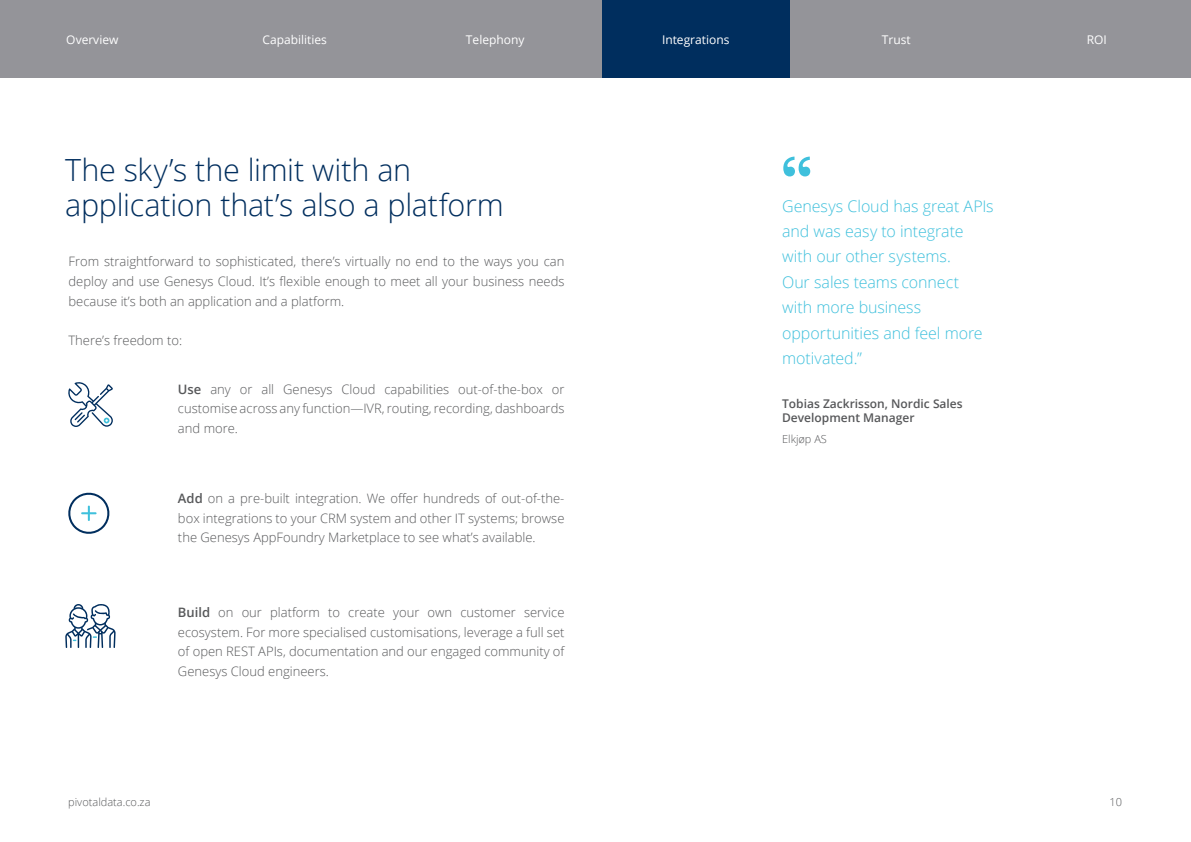
<style>
.page{position:relative;width:1191px;height:842px;background:#fff}
.page>*{position:absolute;margin:0;border:0;box-sizing:border-box;transform-origin:0 0}
.t1{font:300 30.5px/35.1px "Open Sans";letter-spacing:-.01em;color:#002e5e}
.t2{font:300 16px/25.4px "Open Sans";letter-spacing:-.005em;color:#3fc0dc}
.t3{font:300 13px/19.6px "Open Sans";color:#57585a;text-align:justify}
.t4{font:12px "Open Sans";color:#fff}
.t5{font:600 12px/14px "Open Sans";color:#57585a}
.t6{font:300 11px "Open Sans";color:#57585a}
.s1{font-weight:600}
</style>
<div class="page">
<svg style="left:68px;top:492px;width:42px;height:42px"></svg>
<svg style="left:68px;top:382px;width:45px;height:45px"></svg>
<svg style="left:65px;top:604px;width:51px;height:44px"></svg>
<div style="left:0;top:0;width:1191px;height:77px;background:#949499"></div>
<div style="left:602px;top:0;width:187px;height:77px;background:#002e5e"></div>
<svg style="left:783px;top:157px;width:27px;height:19px"></svg>
<p class="t4" style="left:66px;top:31px;width:54px">Overview</p>
<p class="t4" style="left:262px;top:31px;width:66px">Capabilities</p>
<p class="t4" style="left:466px;top:31px;width:60px">Telephony</p>
<p class="t4" style="left:662px;top:31px;width:69px">Integrations</p>
<p class="t4" style="left:881px;top:31px;width:30px">Trust</p>
<p class="t4" style="left:1086px;top:31px;width:22px">ROI</p>
<h1 class="t1" style="left:65px;top:152px;width:440px">The sky’s the limit with an application that’s also a platform</h1>
<p class="t3" style="left:68px;top:252px;width:497px">From straightforward to sophisticated, there’s virtually no end to the ways you can deploy and use Genesys Cloud. It’s flexible enough to meet all your business needs because it’s both an application and a platform.</p>
<p class="t3" style="left:68px;top:330px;width:115px">There’s freedom to:</p>
<p class="t3" style="left:178px;top:379px;width:388px"><span class="s1">Use</span> any or all Genesys Cloud capabilities out-of-the-box or customise across any function—IVR, routing, recording, dashboards and more.</p>
<p class="t3" style="left:178px;top:488px;width:388px"><span class="s1">Add</span> on a pre-built integration. We offer hundreds of out-of-the&shy;box integrations to your CRM system and other IT systems; browse the Genesys AppFoundry Marketplace to see what’s available.</p>
<p class="t3" style="left:178px;top:602px;width:388px"><span class="s1">Build</span> on our platform to create your own customer service ecosystem. For more specialised customisations, leverage a full set of open REST APIs, documentation and our engaged community of Genesys Cloud engineers.</p>
<p class="t2" style="left:782px;top:193px;width:213px">Genesys Cloud has great APIs and was easy to integrate with our other systems.<br>Our sales teams connect<br>with more business opportunities and feel more motivated.”</p>
<p class="t5" style="left:782px;top:396px;width:182px">Tobias Zackrisson, Nordic Sales<br>Development Manager</p>
<p class="t6" style="left:782px;top:431px;width:46px">Elkjøp AS</p>
<p class="t6" style="left:68px;top:794px;width:84px">pivotaldata.co.za</p>
<p class="t6" style="left:1109px;top:794px;width:14px">10</p>
</div>
